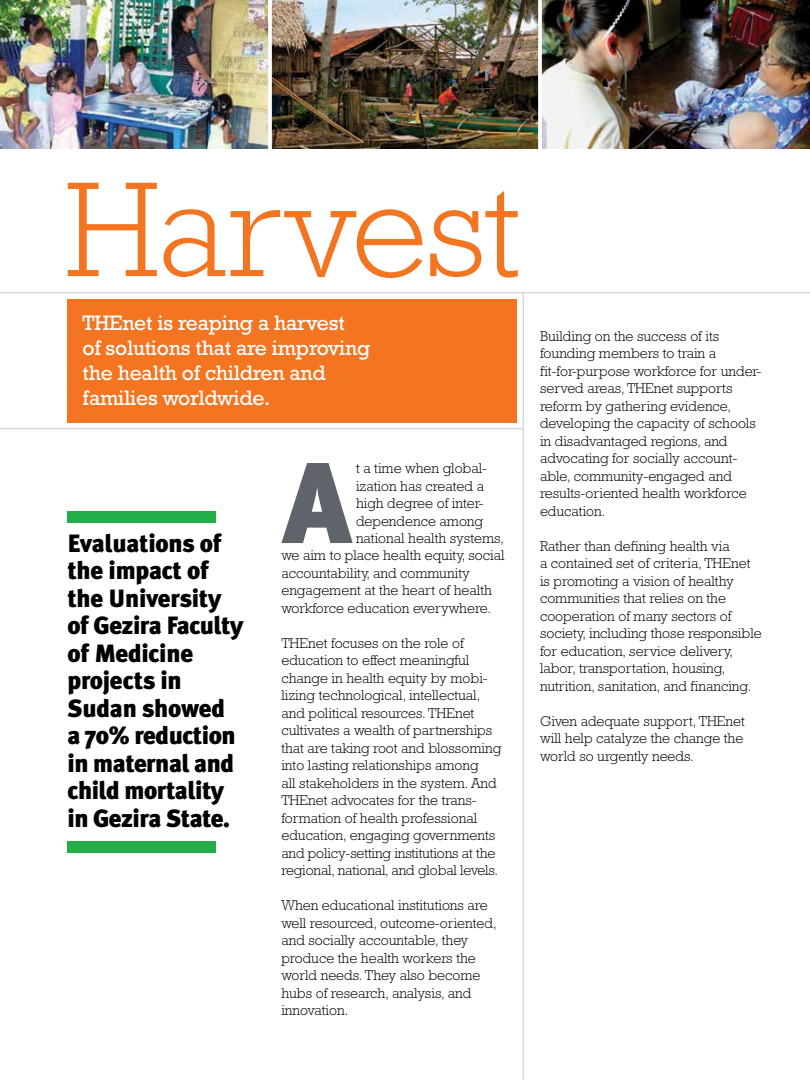
<style>
.page{position:relative;width:810px;height:1080px;background:#fff}
.page>*{position:absolute;margin:0;border:0;box-sizing:border-box;transform-origin:0 0}
.t1{font:300 137.5px "Rockwell";letter-spacing:-.015em;color:#f47521}
.t2{font:900 114.75px "Meta Plus";color:#5f636a}
.t3{font:900 25px/27.5px "Meta Plus";letter-spacing:-.02em;color:#000}
.t4{font:21.25px/25px "Rockwell";letter-spacing:-.01em;color:#fff}
.t5{font:300 14.38px/17.5px "Rockwell";color:#000}
</style>
<div class="page">
<img style="left:0;top:0;width:810px;height:148px">
<div style="left:68px;top:299px;width:449px;height:123px;background:#f47521"></div>
<hr style="left:0;top:292px;width:810px;height:1px;background:#d1d3d4">
<hr style="left:0;top:428px;width:523px;height:1px;background:#d1d3d4">
<hr style="left:523px;top:293px;width:1px;height:787px;background:#d1d3d4">
<div style="left:68px;top:511px;width:148px;height:12px;background:#23ae49"></div>
<div style="left:68px;top:841px;width:148px;height:12px;background:#23ae49"></div>
<svg style="left:268px;top:0;width:4px;height:149px"></svg>
<svg style="left:538px;top:0;width:4px;height:149px"></svg>
<h1 class="t1" style="left:65px;top:152px;width:457px">Harvest</h1>
<h3 class="t4" style="left:82px;top:310px;width:289px">THEnet is reaping a harvest<br>of solutions that are improving the health of children and families worldwide.</h3>
<h3 class="t3" style="left:68px;top:529px;width:177px">Evaluations of the impact of the University of Gezira Faculty of Medicine projects in<br>Sudan showed a 70% reduction in maternal and child mortality in Gezira State.</h3>
<h2 class="t2" style="left:283px;top:436px;width:70px">A</h2>
<p class="t5" style="left:356px;top:459px;width:133px">t a time when global-</p>
<p class="t5" style="left:356px;top:477px;width:130px">ization has created a</p>
<p class="t5" style="left:356px;top:494px;width:129px">high degree of inter-</p>
<p class="t5" style="left:356px;top:512px;width:129px">dependence among</p>
<p class="t5" style="left:356px;top:529px;width:149px">national health systems,</p>
<p class="t5" style="left:281px;top:547px;width:225px">we aim to place health equity, social</p>
<p class="t5" style="left:281px;top:564px;width:190px">accountability, and community</p>
<p class="t5" style="left:281px;top:582px;width:212px">engagement at the heart of health</p>
<p class="t5" style="left:281px;top:599px;width:211px">workforce education everywhere.</p>
<p class="t5" style="left:281px;top:634px;width:221px">THEnet focuses on the role of education to effect meaningful change in health equity by mobi&shy;lizing technological, intellectual, and political resources. THEnet cultivates a wealth of partnerships that are taking root and blossoming into lasting relationships among<br>all stakeholders in the system. And THEnet advocates for the trans&shy;formation of health professional education, engaging governments and policy-setting institutions at the regional, national, and global levels.</p>
<p class="t5" style="left:281px;top:897px;width:217px">When educational institutions are well resourced, outcome-oriented, and socially accountable, they produce the health workers the world needs. They also become hubs of research, analysis, and innovation.</p>
<p class="t5" style="left:540px;top:327px;width:223px">Building on the success of its founding members to train a fit-for-purpose workforce for under&shy;served areas, THEnet supports reform by gathering evidence, developing the capacity of schools in disadvantaged regions, and advocating for socially account&shy;able, community-engaged and results-oriented health workforce education.</p>
<p class="t5" style="left:540px;top:537px;width:223px">Rather than defining health via<br>a contained set of criteria, THEnet is promoting a vision of healthy communities that relies on the cooperation of many sectors of society, including those responsible for education, service delivery, labor, transportation, housing, nutrition, sanitation, and financing.</p>
<p class="t5" style="left:540px;top:712px;width:206px;text-align:justify">Given adequate support, THEnet will help catalyze the change the world so urgently needs.</p>
</div>
